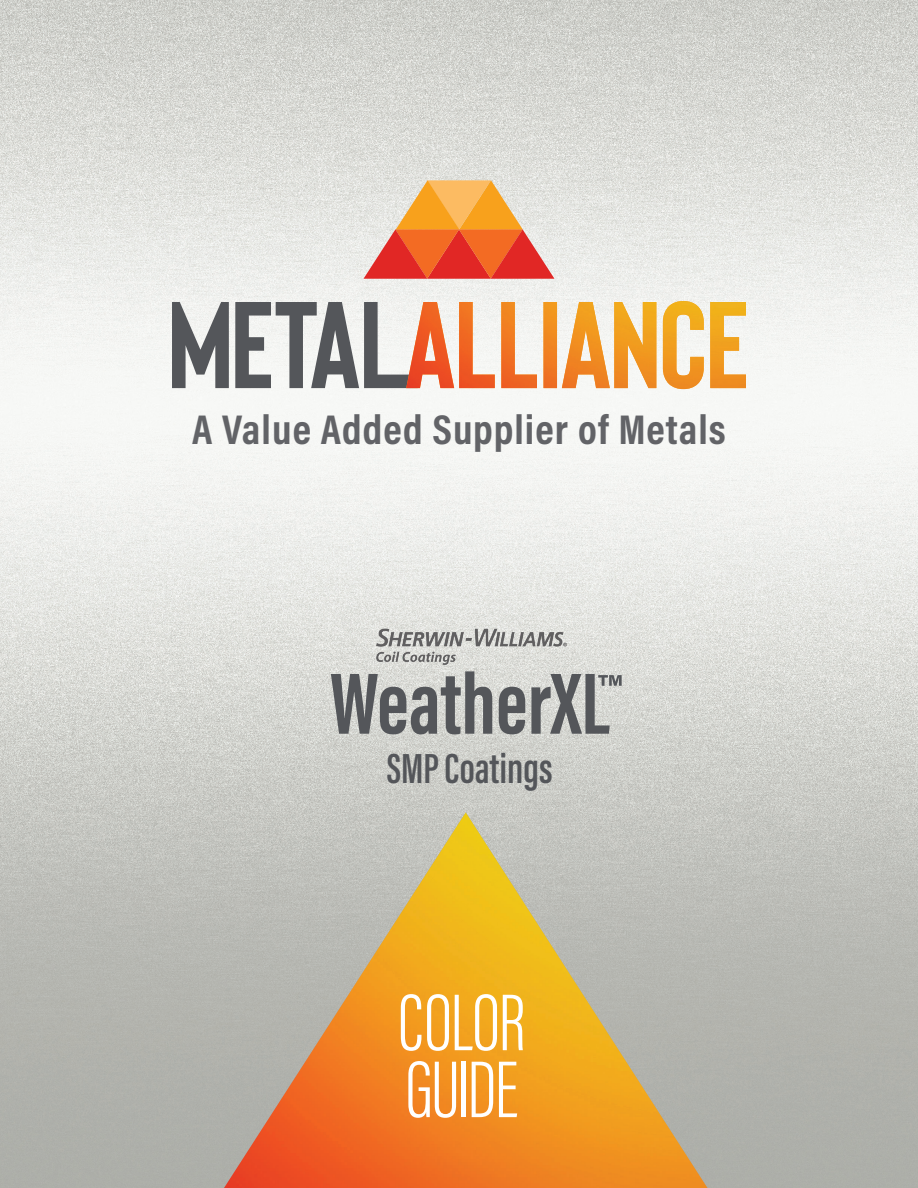
<style>
.page{position:relative;width:918px;height:1188px;background:#fff}
.page>*{position:absolute;margin:0;border:0;box-sizing:border-box;transform-origin:0 0}
.t1{font:700 89.4px "Acumin Pro Extra Cond";color:#54565a}
.t2{font:300 82.95px/66.9px "Acumin Pro Extra Cond";letter-spacing:-.02em;color:#fff}
.t3{font:300 79.05px/63.8px "Acumin Pro Extra Cond";letter-spacing:-.03em;color:#fff;text-align:center}
.t4{font:600 43.35px "Acumin Pro Extra Cond";color:#54565a}
.t5{font:700 42px "Acumin Pro Cond";letter-spacing:.025em;color:#626367}
</style>
<div class="page">
<img style="left:0;top:0;width:918px;height:1188px">
<svg style="left:172px;top:301px;width:234px;height:88px"></svg>
<img style="left:406px;top:301px;width:340px;height:88px">
<svg style="left:364px;top:180px;width:190px;height:99px"></svg>
<img style="left:224px;top:812px;width:484px;height:376px">
<svg style="left:598px;top:675px;width:24px;height:11px"></svg>
<img style="left:371px;top:626px;width:201px;height:42px">
<p class="t5" style="left:192px;top:401px;width:535px">A Value Added Supplier of Metals</p>
<p class="t1" style="left:330px;top:649px;width:281px">WeatherXL</p>
<p class="t4" style="left:387px;top:742px;width:168px">SMP Coatings</p>
<p class="t3" style="left:403px;top:982px;width:109px">O<br>GUIDE</p>
<p class="t2" style="left:398px;top:989px;width:129px">COLOR<br>GUIDE</p>
</div>
